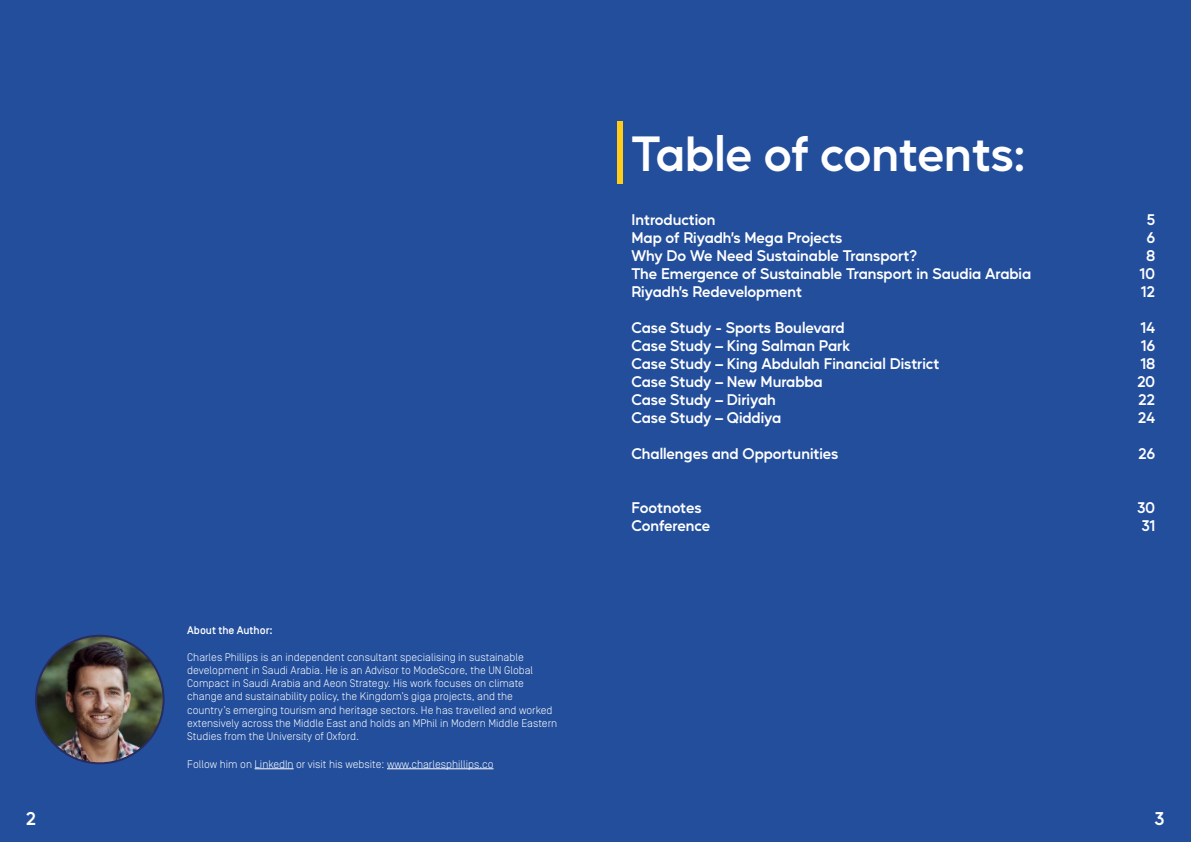
<style>
.page{position:relative;width:1191px;height:842px;background:#224e9c}
.page>*{position:absolute;margin:0;border:0;box-sizing:border-box;transform-origin:0 0}
.t1{font:600 48px "Mustica Pro";letter-spacing:-.005em;color:#fff}
.t2{font:600 18px "Mustica Pro";color:#fff}
.t3{font:600 15px/18px "Mustica Pro";color:#fff}
.t4{font:300 11px/13.2px "Simplon BP";color:#fff}
.t5{font:500 11px "Simplon BP";color:#fff}
</style>
<div class="page">
<div style="left:618px;top:121px;width:5px;height:63px;background:#ffcc18"></div>
<hr style="left:254px;top:768px;width:40px;height:1px;background:#fff">
<hr style="left:387px;top:768px;width:106px;height:1px;background:#fff">
<img style="left:36px;top:636px;width:128px;height:127px;border-radius:64px">
<p class="t5" style="left:187px;top:624px;width:87px">About the Author:</p>
<p class="t4" style="left:187px;top:650px;width:371px">Charles Phillips is an independent consultant specialising in sustainable development in Saudi Arabia. He is an Advisor to ModeScore, the UN Global Compact in Saudi Arabia and Aeon Strategy. His work focuses on climate change and sustainability policy, the Kingdom’s giga projects, and the country’s emerging tourism and heritage sectors. He has travelled and worked extensively across the Middle East and holds an MPhil in Modern Middle Eastern Studies from the University of Oxford.</p>
<p class="t4" style="left:187px;top:757px;width:308px">Follow him on LinkedIn or visit his website: www.charlesphillips.co</p>
<h1 class="t1" style="left:631px;top:115px;width:395px">Table of contents:</h1>
<h3 class="t3" style="left:631px;top:209px;width:401px">Introduction<br>Map of Riyadh’s Mega Projects<br>Why Do We Need Sustainable Transport?<br>The Emergence of Sustainable Transport in Saudia Arabia<br>Riyadh’s Redevelopment</h3>
<h3 class="t3" style="left:631px;top:317px;width:309px">Case Study - Sports Boulevard<br>Case Study – King Salman Park<br>Case Study – King Abdulah Financial District<br>Case Study – New Murabba<br>Case Study – Diriyah<br>Case Study – Qiddiya</h3>
<h3 class="t3" style="left:631px;top:443px;width:208px">Challenges and Opportunities</h3>
<h3 class="t3" style="left:631px;top:497px;width:80px">Footnotes<br>Conference</h3>
<h3 class="t3" style="left:1139px;top:209px;width:17px;text-align:center">5<br>6<br>8<br>10<br>12</h3>
<h3 class="t3" style="left:1137px;top:317px;width:19px;text-align:justify">14<br>16<br>18<br>20<br>22<br>24</h3>
<h3 class="t3" style="left:1138px;top:443px;width:18px">26</h3>
<h3 class="t3" style="left:1137px;top:497px;width:19px">30<br>31</h3>
<h2 class="t2" style="left:26px;top:804px;width:11px">2</h2>
<h2 class="t2" style="left:1155px;top:804px;width:11px">3</h2>
</div>
